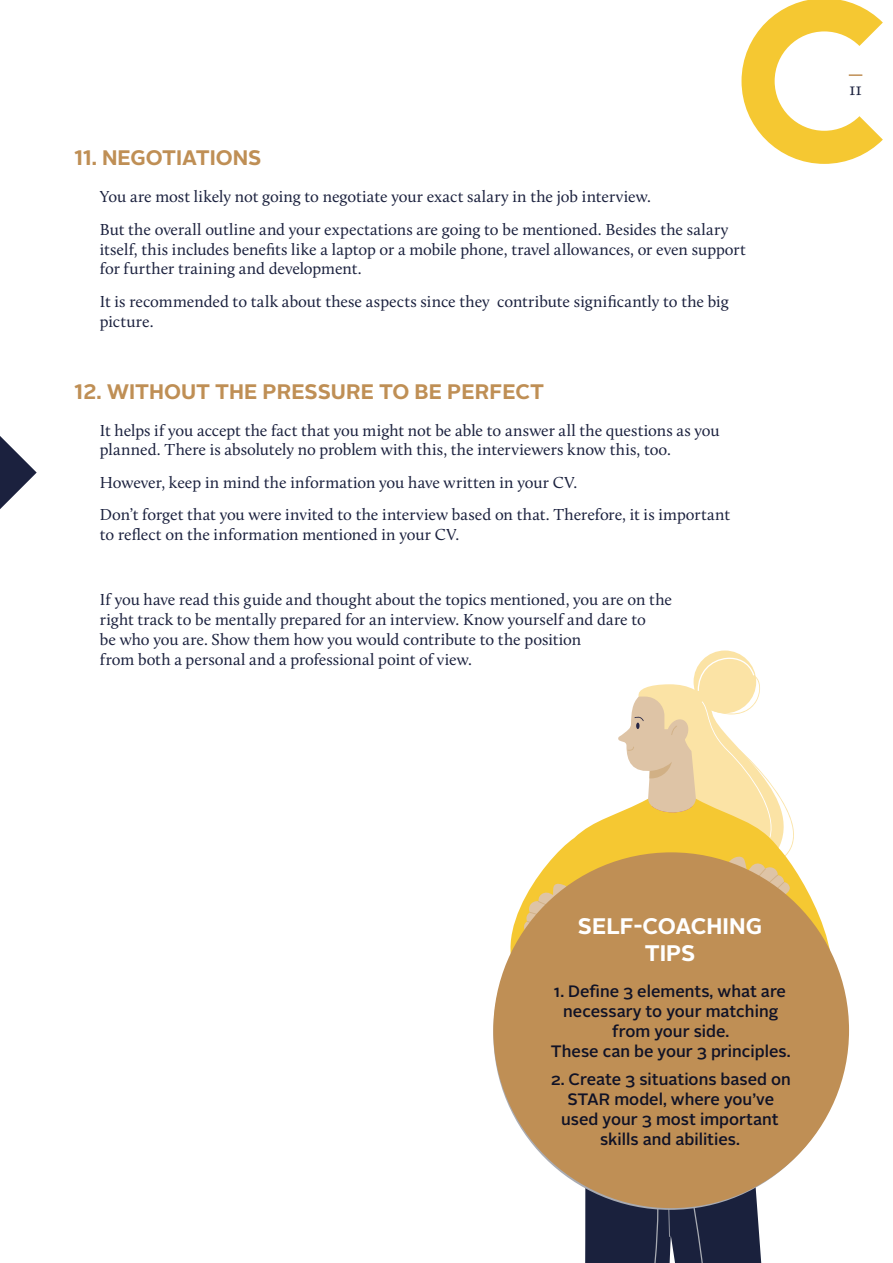
<style>
.page{position:relative;width:893px;height:1263px;background:#fff}
.page>*{position:absolute;margin:0;border:0;box-sizing:border-box;transform-origin:0 0}
.t1{font:700 22.5px/27px "Alright Sans";color:#fff;text-align:center}
.t2{font:700 21px "Alright Sans";color:#bf8f55}
.t3{font:18px "Calluna";color:#1b213e}
.t4{font:16.5px/19.8px "Calluna";letter-spacing:-.005em;color:#1b213e}
.t5{font:500 16.5px/19.8px "Alright Sans";color:#101226;text-align:center}
</style>
<div class="page">
<svg style="left:585px;top:1178px;width:186px;height:85px;background:#353b53"></svg>
<hr style="left:667px;top:1162px;width:3px;height:75px;background:#a8abb3">
<svg style="left:493px;top:813px;width:356px;height:270px"></svg>
<svg style="left:618px;top:650px;width:196px;height:251px"></svg>
<svg style="left:523px;top:883px;width:47px;height:47px"></svg>
<div style="left:493px;top:852px;width:356px;height:356px;background:#bf8f55;border-radius:50%"></div>
<svg style="left:741px;top:0;width:142px;height:164px"></svg>
<svg style="left:0;top:436px;width:37px;height:73px"></svg>
<p class="t2" style="left:74px;top:143px;width:188px">11. NEGOTIATIONS</p>
<p class="t4" style="left:100px;top:180px;width:630px;line-height:32.5px">You are most likely not going to negotiate your exact salary in the job interview.<br>But the overall outline and your expectations are going to be mentioned. Besides the salary</p>
<p class="t4" style="left:100px;top:239px;width:647px">itself, this includes benefits like a laptop or a mobile phone, travel allowances, or even support for further training and development.</p>
<p class="t4" style="left:100px;top:291px;width:630px">It is recommended to talk about these aspects since they contribute significantly to the big picture.</p>
<p class="t2" style="left:74px;top:377px;width:471px">12. WITHOUT THE PRESSURE TO BE PERFECT</p>
<p class="t4" style="left:100px;top:420px;width:621px">It helps if you accept the fact that you might not be able to answer all the questions as you planned. There is absolutely no problem with this, the interviewers know this, too.</p>
<p class="t4" style="left:100px;top:466px;width:632px;line-height:32.5px">However, keep in mind the information you have written in your CV.<br>Don’t forget that you were invited to the interview based on that. Therefore, it is important</p>
<p class="t4" style="left:100px;top:525px;width:361px">to reflect on the information mentioned in your CV.</p>
<p class="t4" style="left:100px;top:590px;width:574px">If you have read this guide and thought about the topics mentioned, you are on the right track to be mentally prepared for an interview. Know yourself and dare to<br>be who you are. Show them how you would contribute to the position<br>from both a personal and a professional point of view.</p>
<p class="t3" style="left:849px;top:78px;width:15px">11</p>
<h1 class="t1" style="left:578px;top:912px;width:186px">SELF-COACHING<br>TIPS</h1>
<p class="t5" style="left:551px;top:982px;width:241px">1. Define 3 elements, what are necessary to your matching from your side.<br>These can be your 3 principles.</p>
<p class="t5" style="left:551px;top:1070px;width:242px">2. Create 3 situations based on<br>STAR model, where you’ve used your 3 most important skills and abilities.</p>
</div>
